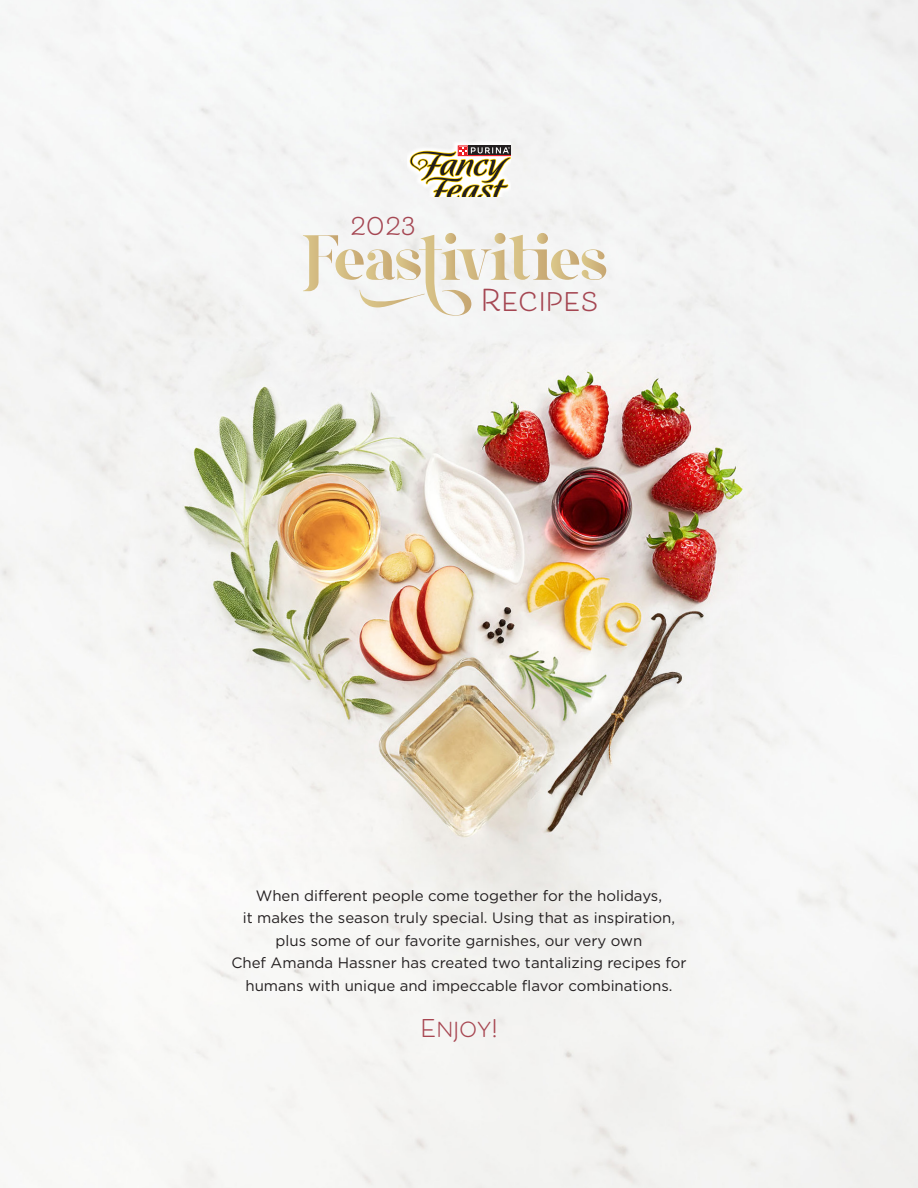
<style>
.page{position:relative;width:918px;height:1188px;background:#fff}
.page>*{position:absolute;margin:0;border:0;box-sizing:border-box;transform-origin:0 0}
.t1{font:700 29.7px "Beloved Sans";color:#a54652}
.t2{font:700 25.95px "Beloved Sans";color:#a54652}
.t3{font:700 24px "Beloved Sans";color:#a74651}
.t4{font:15px/22.5px "Gotham";color:#231f20;text-align:center}
</style>
<div class="page">
<img style="left:0;top:0;width:918px;height:1188px">
<img style="left:407px;top:135px;width:104px;height:61px">
<svg style="left:410px;top:145px;width:101px;height:51px"></svg>
<svg style="left:303px;top:233px;width:303px;height:83px"></svg>
<p class="t2" style="left:350px;top:211px;width:67px">2023</p>
<p class="t1" style="left:481px;top:284px;width:119px">Recipes</p>
<p class="t4" style="left:256px;top:884px;width:408px">When different people come together for the holidays,</p>
<p class="t4" style="left:243px;top:906px;width:434px">it makes the season truly special. Using that as inspiration, plus some of our favorite garnishes, our very own</p>
<p class="t4" style="left:231px;top:951px;width:457px">Chef Amanda Hassner has created two tantalizing recipes for humans with unique and impeccable flavor combinations.</p>
<p class="t3" style="left:421px;top:1014px;width:78px">Enjoy!</p>
</div>
